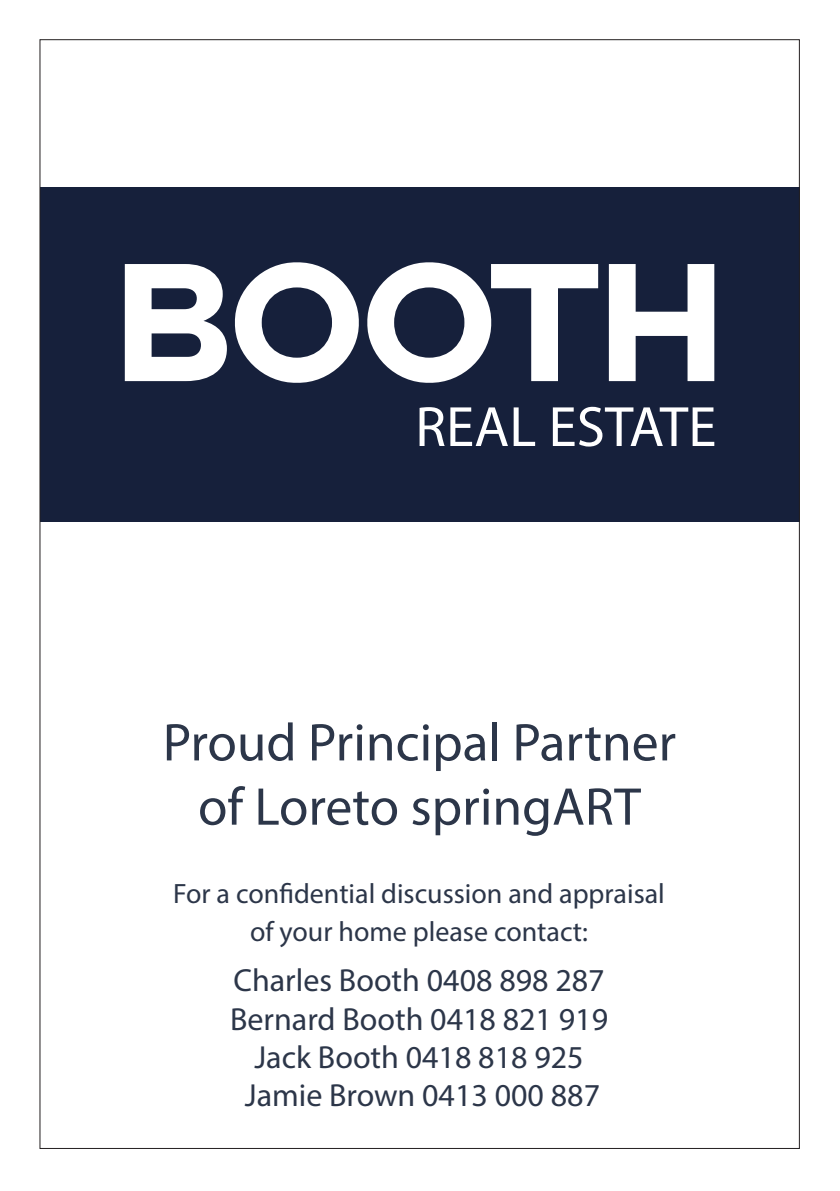
<style>
.page{position:relative;width:840px;height:1191px;background:#fff}
.page>*{position:absolute;margin:0;border:0;box-sizing:border-box;transform-origin:0 0}
.t1{font:53.6px/64.2px "Myriad Pro";color:#2c3649;text-align:center}
.t2{font:32px "Myriad Pro";color:#2c3649}
.t3{font:28px/38.4px "Myriad Pro";color:#2c3649;text-align:center}
</style>
<div class="page">
<div style="left:40px;top:187px;width:758px;height:335px;background:#16203b"></div>
<svg style="left:125px;top:264px;width:102px;height:117px"></svg>
<svg style="left:234px;top:262px;width:125px;height:121px"></svg>
<svg style="left:367px;top:262px;width:230px;height:121px"></svg>
<svg style="left:608px;top:264px;width:106px;height:117px"></svg>
<svg style="left:419px;top:407px;width:25px;height:39px"></svg>
<svg style="left:450px;top:407px;width:57px;height:39px"></svg>
<svg style="left:513px;top:407px;width:22px;height:39px"></svg>
<svg style="left:552px;top:407px;width:162px;height:39px"></svg>
<p class="t1" style="left:163px;top:709px;width:514px">Proud Principal Partner of Loreto springART</p>
<p class="t3" style="left:173px;top:874px;width:493px">For a confidential discussion and appraisal of your home please contact:</p>
<p class="t2" style="left:233px;top:960px;width:372px">Charles Booth 0408 898 287</p>
<p class="t2" style="left:230px;top:999px;width:379px">Bernard Booth 0418 821 919</p>
<p class="t2" style="left:254px;top:1037px;width:330px">Jack Booth 0418 818 925</p>
<p class="t2" style="left:245px;top:1075px;width:356px">Jamie Brown 0413 000 887</p>
</div>
